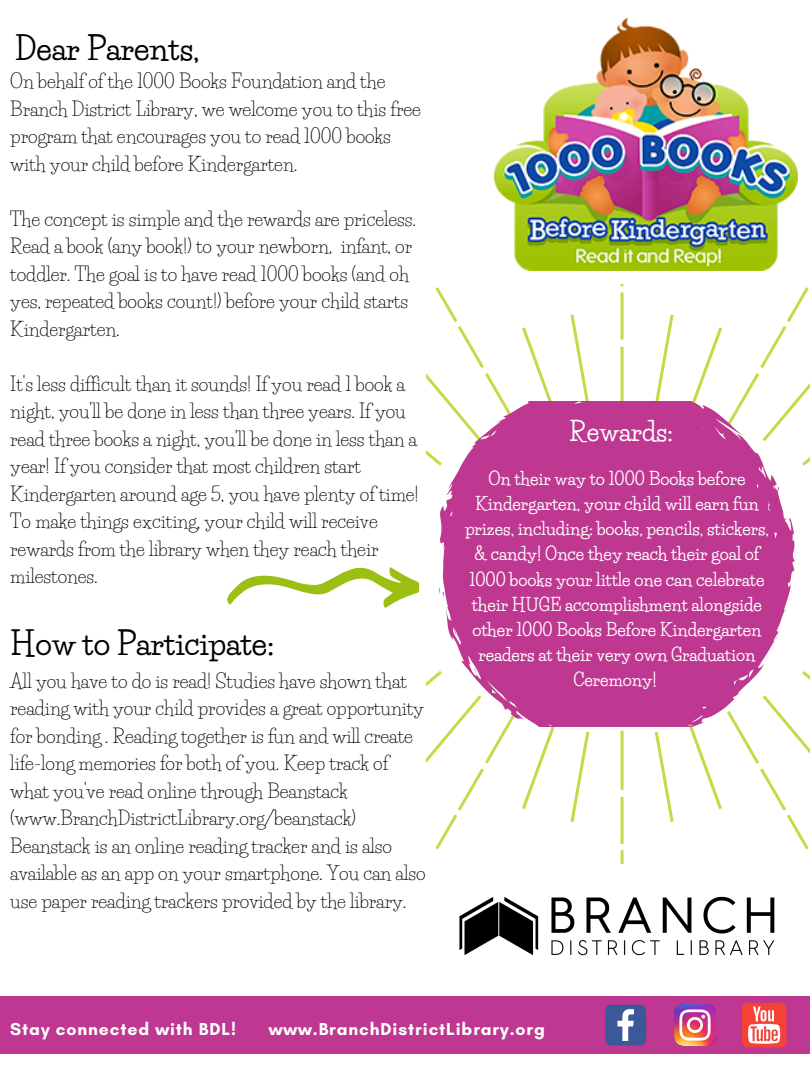
<style>
.page{position:relative;width:810px;height:1080px;background:#fff}
.page>*{position:absolute;margin:0;border:0;box-sizing:border-box;transform-origin:0 0}
.t1{font:700 31.25px "Life Savers";color:#000}
.t2{font:700 31.06px "Life Savers";color:#000}
.t3{font:700 25.62px "Life Savers";color:#fff}
.t4{font:18.62px/27.5px "Life Savers";color:#000}
.t5{font:700 17.62px "Glacial Indifference";letter-spacing:.05em;color:#fff}
.t6{font:700 17.12px/25.2px "Life Savers";color:#fff;text-align:center}
</style>
<div class="page">
<div style="left:0;top:996px;width:810px;height:58px;background:#be3791"></div>
<img style="left:495px;top:19px;width:303px;height:251px">
<svg style="left:605px;top:1005px;width:41px;height:40px;background:#5d73a8"></svg>
<img style="left:675px;top:1004px;width:41px;height:42px">
<div style="left:742px;top:1003px;width:44px;height:44px;background:#f44336;border-radius:6px"></div>
<svg style="left:748px;top:1007px;width:32px;height:37px"></svg>
<svg style="left:426px;top:284px;width:384px;height:579px"></svg>
<svg style="left:439px;top:402px;width:356px;height:324px;background:#c857a1"></svg>
<svg style="left:227px;top:567px;width:192px;height:41px"></svg>
<img style="left:459px;top:896px;width:316px;height:60px">
<h1 class="t1" style="left:15px;top:29px;width:186px">Dear Parents,</h1>
<p class="t4" style="left:10px;top:68px;width:412px">On behalf of the 1000 Books Foundation and the Branch District Library, we welcome you to this free program that encourages you to read 1000 books with your child before Kindergarten.</p>
<p class="t4" style="left:10px;top:205px;width:407px">The concept is simple and the rewards are priceless.<br>Read a book (any book!) to your newborn, infant, or toddler. The goal is to have read 1000 books (and oh yes, repeated books count!) before your child starts Kindergarten.</p>
<p class="t4" style="left:10px;top:370px;width:410px">It's less difficult than it sounds! If you read 1 book a night, you'll be done in less than three years. If you read three books a night, you'll be done in less than a year! If you consider that most children start Kindergarten around age 5, you have plenty of time!<br>To make things exciting, your child will receive rewards from the library when they reach their milestones.</p>
<h2 class="t2" style="left:10px;top:625px;width:266px">How to Participate:</h2>
<p class="t4" style="left:10px;top:667px;width:417px">All you have to do is read! Studies have shown that reading with your child provides a great opportunity for bonding . Reading together is fun and will create life-long memories for both of you. Keep track of what you've read online through Beanstack (www.BranchDistrictLibrary.org/beanstack)<br>Beanstack is an online reading tracker and is also available as an app on your smartphone. You can also use paper reading trackers provided by the library.</p>
<h3 class="t3" style="left:569px;top:416px;width:106px">Rewards:</h3>
<p class="t6" style="left:465px;top:466px;width:305px">On their way to 1000 Books before Kindergarten, your child will earn fun prizes, including: books, pencils, stickers, &amp; candy! Once they reach their goal of 1000 books your little one can celebrate their HUGE accomplishment alongside other 1000 Books Before Kindergarten readers at their very own Graduation Ceremony!</p>
<p class="t5" style="left:10px;top:1019px;width:227px">Stay connected with BDL!</p>
<p class="t5" style="left:269px;top:1019px;width:278px">www.BranchDistrictLibrary.org</p>
</div>
